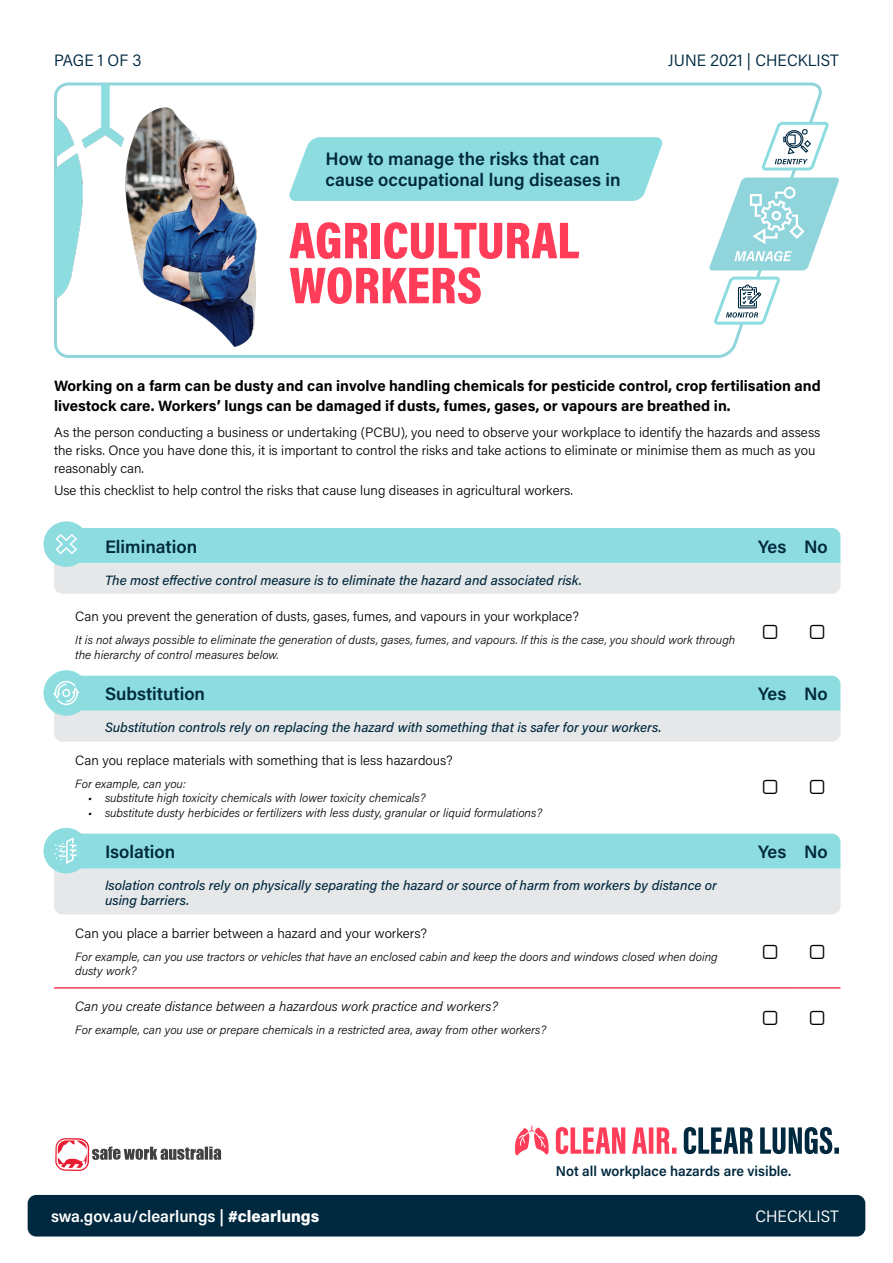
<style>
.page{position:relative;width:893px;height:1263px;background:#fff}
.page>*{position:absolute;margin:0;border:0;box-sizing:border-box;transform-origin:0 0}
.t1{font:52.5px/45px "Acumin Variable Concept";letter-spacing:-.15em;color:#ff3d59}
.t2{font:18px/21.6px "Acumin Variable Concept";letter-spacing:.04em;color:#002940}
.t3{font:16.5px "Acumin Variable Concept";letter-spacing:.03em;color:#fff}
.t4{font:16.5px "Acumin Variable Concept";letter-spacing:-.02em;color:#002940}
.t5{font:16.5px "Acumin Variable Concept";letter-spacing:-.015em;color:#fff}
.t6{font:15px/19.8px "Acumin Variable Concept";letter-spacing:.055em;color:#000}
.t7{font:14.25px "Acumin Variable Concept";letter-spacing:.035em;color:#002940}
.t8{font:13.5px/18px "Acumin Variable Concept";letter-spacing:.01em;color:#000}
.t9{font:13.5px/15px "Acumin Variable Concept";letter-spacing:.02em;color:#002940}
.t10{font:12px/14.4px "Acumin Variable Concept";color:#000}
</style>
<div class="page">
<svg style="left:54px;top:82px;width:772px;height:276px"></svg>
<img style="left:56px;top:84px;width:214px;height:273px">
<div style="left:28px;top:1195px;width:837px;height:41px;background:#002940;border-radius:9px"></div>
<svg style="left:515px;top:1126px;width:34px;height:29px"></svg>
<svg style="left:556px;top:1127px;width:121px;height:27px"></svg>
<svg style="left:684px;top:1127px;width:155px;height:27px"></svg>
<svg style="left:55px;top:1138px;width:166px;height:33px"></svg>
<svg style="left:759px;top:120px;width:70px;height:52px"></svg>
<svg style="left:709px;top:178px;width:130px;height:148px"></svg>
<hr style="left:54px;top:987px;width:693px;height:2px;background:#ff3d59">
<hr style="left:747px;top:987px;width:47px;height:2px;background:#ff3d59">
<hr style="left:794px;top:987px;width:46px;height:2px;background:#ff3d59">
<div style="left:45px;top:672px;width:43px;height:42px;background:#8ddde0;border-radius:50%"></div>
<div style="left:44px;top:670px;width:45px;height:46px;border:3px solid #8ddde0;border-radius:50%"></div>
<svg style="left:52px;top:676px;width:788px;height:65px;background:#b6e1e3"></svg>
<div style="left:45px;top:523px;width:43px;height:42px;background:#8ddde0;border-radius:50%"></div>
<div style="left:44px;top:521px;width:45px;height:46px;border:3px solid #8ddde0;border-radius:50%"></div>
<svg style="left:54px;top:528px;width:786px;height:66px;background:#b7e1e3"></svg>
<div style="left:45px;top:829px;width:43px;height:43px;background:#8ddde0;border-radius:50%"></div>
<div style="left:44px;top:828px;width:45px;height:45px;border:3px solid #8ddde0;border-radius:50%"></div>
<svg style="left:54px;top:834px;width:786px;height:80px;background:#bfe2e4"></svg>
<svg style="left:288px;top:137px;width:375px;height:64px;background:#93dfe1"></svg>
<p class="t4" style="left:54px;top:49px;width:90px">PAGE 1 OF 3</p>
<h2 class="t2" style="left:326px;top:147px;width:296px">How to manage the risks that can cause occupational lung diseases in</h2>
<h1 class="t1" style="left:289px;top:215px;width:298px">AGRICULTURAL<br>WORKERS</h1>
<p class="t4" style="left:668px;top:49px;width:172px">JUNE 2021 | CHECKLIST</p>
<p class="t6" style="left:54px;top:375px;width:768px">Working on a farm can be dusty and can involve handling chemicals for pesticide control, crop fertilisation and livestock care. Workers’ lungs can be damaged if dusts, fumes, gases, or vapours are breathed in.</p>
<p class="t8" style="left:54px;top:423px;width:768px">As the person conducting a business or undertaking (PCBU), you need to observe your workplace to identify the hazards and assess the risks. Once you have done this, it is important to control the risks and take actions to eliminate or minimise them as much as you reasonably can.</p>
<p class="t8" style="left:54px;top:481px;width:520px">Use this checklist to help control the risks that cause lung diseases in agricultural workers.</p>
<h2 class="t2" style="left:105px;top:535px;width:93px">Elimination</h2>
<h2 class="t2" style="left:758px;top:535px;width:70px">Yes No</h2>
<p class="t9" style="left:105px;top:572px;width:478px">The most effective control measure is to eliminate the hazard and associated risk.</p>
<p class="t8" style="left:75px;top:607px;width:505px">Can you prevent the generation of dusts, gases, fumes, and vapours in your workplace?</p>
<p class="t10" style="left:75px;top:632px;width:662px">It is not always possible to eliminate the generation of dusts, gases, fumes, and vapours. If this is the case, you should work through the hierarchy of control measures below.</p>
<h2 class="t2" style="left:105px;top:683px;width:101px">Substitution</h2>
<h2 class="t2" style="left:758px;top:683px;width:70px">Yes No</h2>
<p class="t9" style="left:105px;top:720px;width:558px">Substitution controls rely on replacing the hazard with something that is safer for your workers.</p>
<p class="t8" style="left:75px;top:751px;width:379px">Can you replace materials with something that is less hazardous?</p>
<p class="t10" style="left:75px;top:776px;width:112px">For example, can you:</p>
<p class="t10" style="left:88px;top:790px;width:339px">• substitute high toxicity chemicals with lower toxicity chemicals?</p>
<p class="t10" style="left:88px;top:805px;width:456px">• substitute dusty herbicides or fertilizers with less dusty, granular or liquid formulations?</p>
<h2 class="t2" style="left:105px;top:841px;width:71px">Isolation</h2>
<h2 class="t2" style="left:758px;top:841px;width:70px">Yes No</h2>
<p class="t9" style="left:105px;top:878px;width:613px">Isolation controls rely on physically separating the hazard or source of harm from workers by distance or using barriers.</p>
<p class="t8" style="left:75px;top:923px;width:353px">Can you place a barrier between a hazard and your workers?</p>
<p class="t10" style="left:75px;top:949px;width:644px">For example, can you use tractors or vehicles that have an enclosed cabin and keep the doors and windows closed when doing dusty work?</p>
<p class="t8" style="left:75px;top:996px;width:424px">Can you create distance between a hazardous work practice and workers?</p>
<p class="t10" style="left:75px;top:1022px;width:472px">For example, can you use or prepare chemicals in a restricted area, away from other workers?</p>
<p class="t3" style="left:51px;top:1205px;width:268px">swa.gov.au/clearlungs | #clearlungs</p>
<p class="t7" style="left:556px;top:1161px;width:236px">Not all workplace hazards are visible.</p>
<p class="t5" style="left:755px;top:1205px;width:85px">CHECKLIST</p>
</div>
